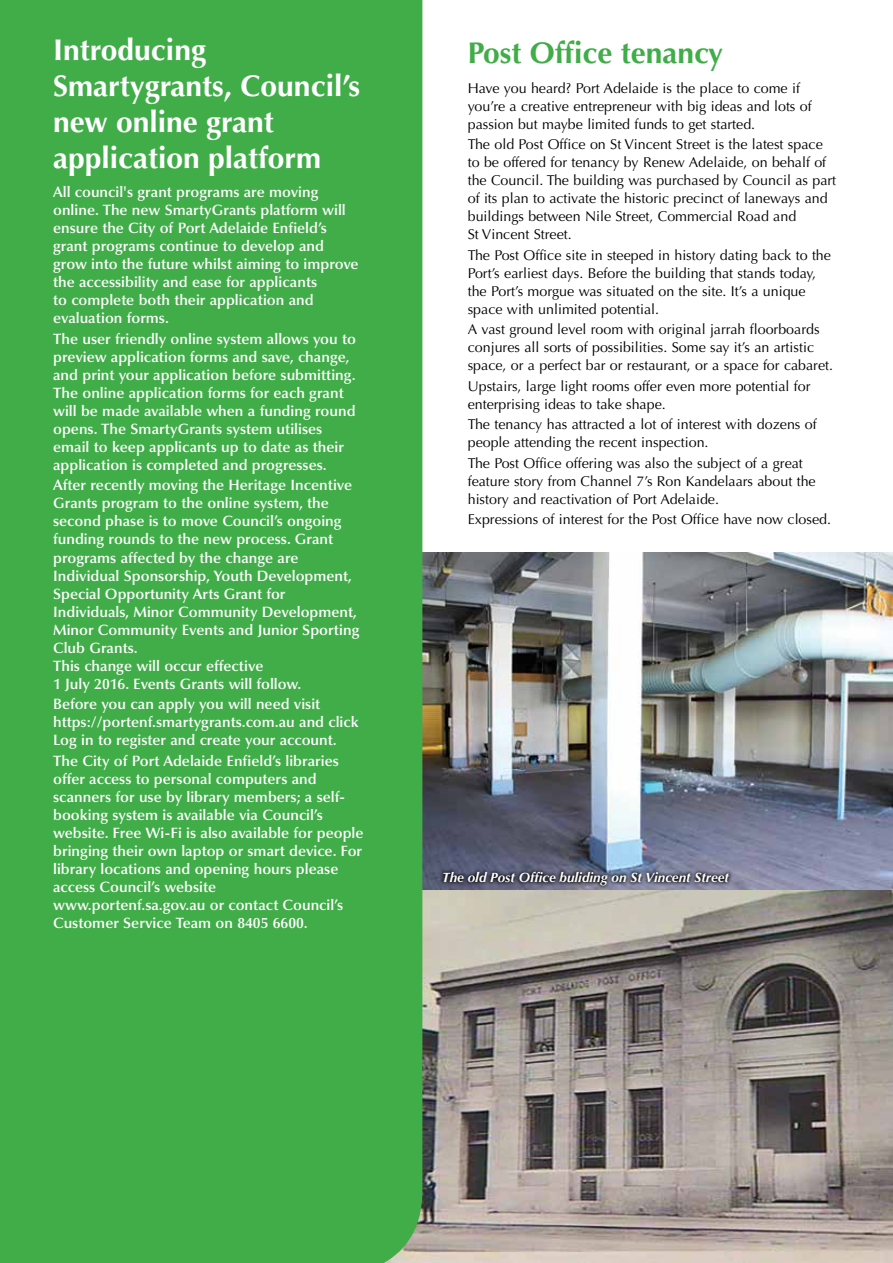
<style>
.page{position:relative;width:893px;height:1263px;background:#fff}
.page>*{position:absolute;margin:0;border:0;box-sizing:border-box;transform-origin:0 0}
.t1{font:700 30px/36px "Optima LT Std";color:#fff}
.t2{font:700 30px "Optima LT Std";color:#41ad49}
.t3{font:600 15px/18px "Optima LT Std";color:#fff}
.t4{font:14.25px/18px "Optima LT Std";color:#000}
.t5{font:italic 700 13.5px "Optima LT Std";color:#fff}
</style>
<div class="page">
<img style="left:422px;top:552px;width:471px;height:339px">
<img style="left:422px;top:891px;width:471px;height:372px">
<div style="left:0;top:0;width:422px;height:1263px;background:#41ad49"></div>
<svg style="left:439px;top:867px;width:295px;height:22px;background:#55586b"></svg>
<h1 class="t1" style="left:53px;top:33px;width:308px">Introducing<br>Smartygrants, Council’s new online grant application platform</h1>
<p class="t3" style="left:53px;top:183px;width:307px">All council's grant programs are moving online. The new SmartyGrants platform will ensure the City of Port Adelaide Enfield’s grant programs continue to develop and grow into the future whilst aiming to improve the accessibility and ease for applicants<br>to complete both their application and evaluation forms.</p>
<p class="t3" style="left:53px;top:330px;width:304px">The user friendly online system allows you to preview application forms and save, change, and print your application before submitting.<br>The online application forms for each grant will be made available when a funding round opens. The SmartyGrants system utilises email to keep applicants up to date as their application is completed and progresses.</p>
<p class="t3" style="left:53px;top:477px;width:308px">After recently moving the Heritage Incentive Grants program to the online system, the second phase is to move Council’s ongoing funding rounds to the new process. Grant programs affected by the change are Individual Sponsorship, Youth Development, Special Opportunity Arts Grant for Individuals, Minor Community Development, Minor Community Events and Junior Sporting Club Grants.<br>This change will occur effective<br>1 July 2016. Events Grants will follow.</p>
<p class="t3" style="left:53px;top:695px;width:307px">Before you can apply you will need visit https://portenf.smartygrants.com.au and click<br>Log in to register and create your account.</p>
<p class="t3" style="left:53px;top:752px;width:312px">The City of Port Adelaide Enfield’s libraries offer access to personal computers and scanners for use by library members; a self&shy;booking system is available via Council’s website. Free Wi-Fi is also available for people bringing their own laptop or smart device. For library locations and opening hours please access Council’s website www.portenf.sa.gov.au or contact Council’s Customer Service Team on 8405 6600.</p>
<h1 class="t2" style="left:468px;top:36px;width:257px">Post Office tenancy</h1>
<p class="t4" style="left:468px;top:79px;width:345px">Have you heard? Port Adelaide is the place to come if you’re a creative entrepreneur with big ideas and lots of passion but maybe limited funds to get started.</p>
<p class="t4" style="left:468px;top:135px;width:370px">The old Post Office on St Vincent Street is the latest space to be offered for tenancy by Renew Adelaide, on behalf of the Council. The building was purchased by Council as part of its plan to activate the historic precinct of laneways and buildings between Nile Street, Commercial Road and<br>St Vincent Street.</p>
<p class="t4" style="left:468px;top:246px;width:365px">The Post Office site in steeped in history dating back to the Port’s earliest days. Before the building that stands today, the Port’s morgue was situated on the site. It’s a unique space with unlimited potential.</p>
<p class="t4" style="left:468px;top:321px;width:367px">A vast ground level room with original jarrah floorboards conjures all sorts of possibilities. Some say it’s an artistic space, or a perfect bar or restaurant, or a space for cabaret.</p>
<p class="t4" style="left:468px;top:377px;width:344px">Upstairs, large light rooms offer even more potential for enterprising ideas to take shape.</p>
<p class="t4" style="left:468px;top:416px;width:350px">The tenancy has attracted a lot of interest with dozens of people attending the recent inspection.</p>
<p class="t4" style="left:468px;top:454px;width:349px">The Post Office offering was also the subject of a great feature story from Channel 7’s Ron Kandelaars about the history and reactivation of Port Adelaide.</p>
<p class="t4" style="left:468px;top:511px;width:365px">Expressions of interest for the Post Office have now closed.</p>
<p class="t5" style="left:442px;top:869px;width:288px">The old Post Office buliding on St Vincent Street</p>
</div>
